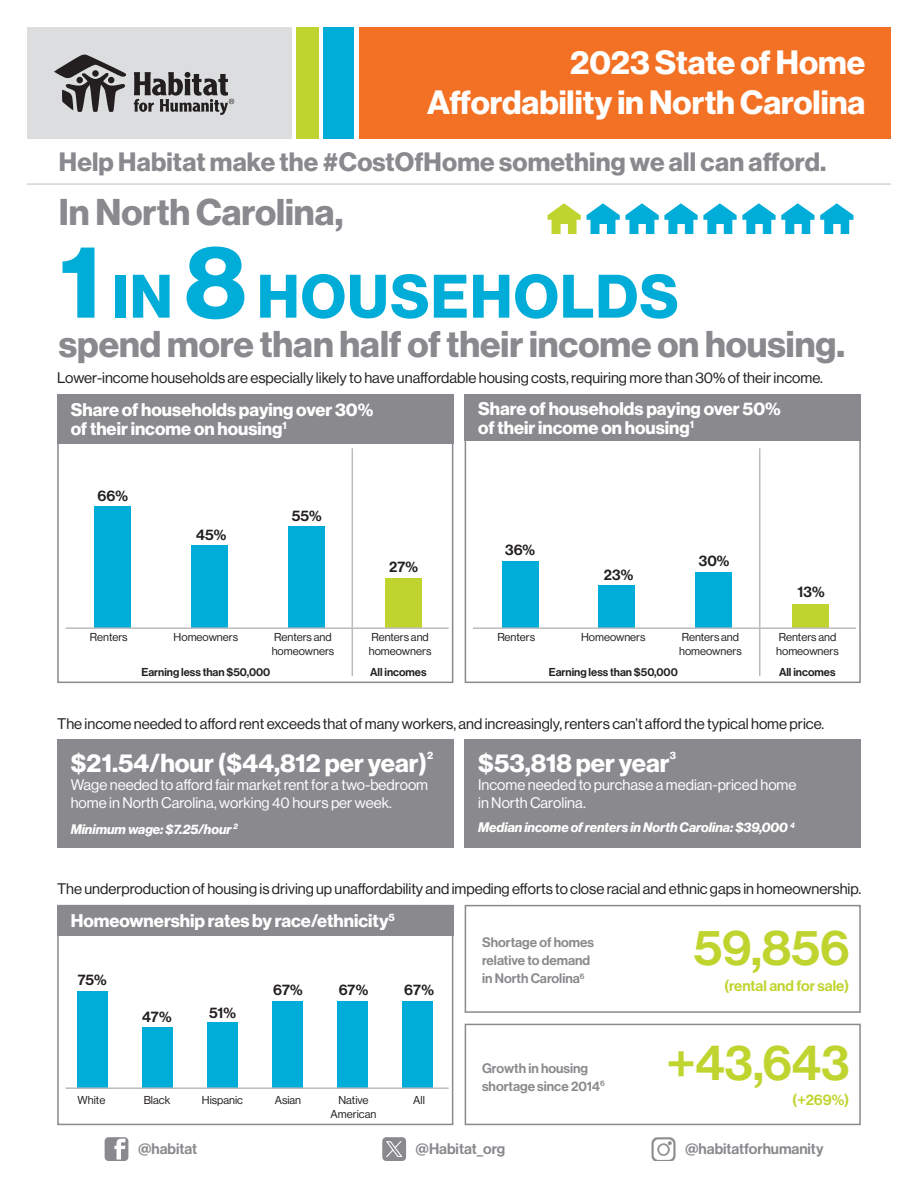
<style>
.page{position:relative;width:918px;height:1188px;background:#fff}
.page>*{position:absolute;margin:0;border:0;box-sizing:border-box;transform-origin:0 0}
.t1{font:245.25px "Chartwell Bars Vertical";color:#00acd8;scale:1.96 1}
.t2{font:174.15px "Chartwell Bars Vertical";color:#00acd8;scale:2.29 1}
.t3{font:60px "N Haas Grotesk DS Pro 75 Bd";letter-spacing:.025em;color:#00acd8}
.Box_1_Copy{font:49.5px "N Haas Grotesk DS Pro 65 Md";color:#c0d42f}
.State_text_in_gray{font:36.45px "N Haas Grotesk DS Pro 75 Bd";color:#8a8a8e}
.Top_Header_in_White{font:33px/39.6px "N Haas Grotesk DS Pro 75 Bd";color:#fff;text-align:right}
.t4{font:25.95px "N Haas Grotesk DS Pro 75 Bd";letter-spacing:.005em;color:#8a8a8e}
.Box_1_Header{font:25.5px "N Haas Grotesk DS Pro 75 Bd";color:#fff}
.Paragraph_Style_2{font:18px/18.6px "N Haas Grotesk DS Pro 75 Bd";color:#fff}
.Body_Copy{font:15px "N Haas Grotesk DS Pro 55 Rg";color:#231f20}
.Box_1_Copy-2{font:15px/18px "N Haas Grotesk DS Pro 55 Rg";color:#fff}
.t5{font:15px "N Haas Grotesk DS Pro 65 Md";color:#231f20}
.t6{font:15px "N Haas Grotesk DS Pro 65 Md";color:#8a8a8e}
.Box_1_Copy-3{font:15px "N Haas Grotesk DS Pro 65 Md";color:#c0d42f}
.Box_1_Copy-4{font:13.5px/18px "N Haas Grotesk DS Pro 65 Md";color:#8a8a8e}
.Box_1_Italic{font:13.5px "N Haas Grotesk DS Pro 76 Bd It";color:#fff}
.t7{font:11.25px/13.5px "N Haas Grotesk DS Pro 55 Rg";color:#231f20}
.t8{font:11.25px "N Haas Grotesk DS Pro 65 Md";color:#231f20}
.Box_1_Header-2{font:10.5px "N Haas Grotesk DS Pro 75 Bd";color:#fff}
.s1{font-size:97.5px}
.s2{color:#c0d42f}
</style>
<div class="page">
<div style="left:359px;top:27px;width:532px;height:112px;background:#f37124"></div>
<div style="left:324px;top:27px;width:30px;height:112px;background:#00acd8"></div>
<div style="left:296px;top:27px;width:23px;height:112px;background:#c0d42f"></div>
<div style="left:27px;top:27px;width:264px;height:112px;background:#dbddde"></div>
<svg style="left:54px;top:55px;width:73px;height:57px"></svg>
<svg style="left:134px;top:72px;width:100px;height:43px"></svg>
<svg style="left:105px;top:1137px;width:23px;height:24px"></svg>
<div style="left:382px;top:1137px;width:24px;height:24px;background:#8a8a8e;border-radius:4px"></div>
<svg style="left:386px;top:1141px;width:17px;height:16px"></svg>
<img style="left:652px;top:1137px;width:24px;height:24px">
<hr style="left:27px;top:183px;width:864px;height:2px;background:#d5d3d3">
<hr style="left:759px;top:448px;width:1px;height:228px;background:#bdbcbd">
<div style="left:465px;top:410px;width:396px;height:273px;border:2px solid #8a8a8e"></div>
<div style="left:465px;top:394px;width:396px;height:47px;background:#8a8a8e"></div>
<hr style="left:473px;top:627px;width:383px;height:2px;background:#bdbcbd">
<hr style="left:352px;top:448px;width:1px;height:228px;background:#bdbcbd">
<div style="left:57px;top:410px;width:396px;height:273px;border:2px solid #8a8a8e"></div>
<div style="left:57px;top:394px;width:396px;height:49px;background:#8a8a8e"></div>
<hr style="left:66px;top:627px;width:383px;height:2px;background:#bdbcbd">
<svg style="left:57px;top:904px;width:397px;height:222px"></svg>
<div style="left:465px;top:1024px;width:396px;height:101px;border:2px solid #8a8a8e"></div>
<div style="left:465px;top:905px;width:396px;height:108px;border:2px solid #8a8a8e"></div>
<hr style="left:66px;top:1087px;width:383px;height:2px;background:#bdbcbd">
<div style="left:57px;top:905px;width:396px;height:31px;background:#8a8a8e"></div>
<div style="left:57px;top:739px;width:396px;height:108px;background:#8a8a8e"></div>
<div style="left:465px;top:739px;width:396px;height:108px;background:#8a8a8e"></div>
<svg style="left:548px;top:203px;width:33px;height:31px"></svg>
<svg style="left:587px;top:203px;width:267px;height:31px"></svg>
<p class="Top_Header_in_White" style="left:427px;top:44px;width:440px">2023 State of Home<br>Affordability in North Carolina</p>
<h3 class="t4" style="left:59px;top:147px;width:769px">Help Habitat make the #CostOfHome something we all can afford.</h3>
<p class="State_text_in_gray" style="left:59px;top:191px;width:286px">In North Carolina,</p>
<p class="t3" style="left:60px;top:262px;width:620px"><span class="s1">1</span> IN <span class="s1">8</span> HOUSEHOLDS</p>
<p class="State_text_in_gray" style="left:59px;top:323px;width:788px">spend more than half of their income on housing.</p>
<p class="Body_Copy" style="left:57px;top:370px;width:767px">Lower-income households are especially likely to have unaffordable housing costs, requiring more than 30% of their income.</p>
<p class="Paragraph_Style_2" style="left:71px;top:401px;width:304px">Share of households paying over 30% of their income on housing<sup>1</sup></p>
<p class="t5" style="left:98px;top:487px;width:32px">66%</p>
<p class="Paragraph_Style_2" style="left:478px;top:400px;width:304px">Share of households paying over 50% of their income on housing<sup>1</sup></p>
<p class="t1" style="left:69px;top:393px;width:402px">66+45+55+<span class="s2">27</span>36+23+30+<span class="s2">13</span></p>
<p class="t5" style="left:292px;top:507px;width:31px">55%</p>
<p class="t5" style="left:196px;top:526px;width:32px">45%</p>
<p class="t5" style="left:505px;top:541px;width:31px">36%</p>
<p class="t5" style="left:699px;top:552px;width:32px">30%</p>
<p class="t5" style="left:389px;top:558px;width:31px">27%</p>
<p class="t5" style="left:604px;top:566px;width:31px">23%</p>
<p class="t5" style="left:798px;top:583px;width:29px">13%</p>
<p class="t7" style="left:90px;top:631px;width:39px">Renters</p>
<p class="t7" style="left:174px;top:631px;width:66px">Homeowners</p>
<p class="t7" style="left:272px;top:631px;width:64px">Renters and homeowners</p>
<p class="t7" style="left:369px;top:631px;width:64px">Renters and homeowners</p>
<p class="t8" style="left:141px;top:665px;width:131px">Earning less than $50,000</p>
<p class="t8" style="left:370px;top:665px;width:58px">All incomes</p>
<p class="t7" style="left:497px;top:631px;width:39px">Renters</p>
<p class="t7" style="left:581px;top:631px;width:66px">Homeowners</p>
<p class="t7" style="left:679px;top:631px;width:64px">Renters and homeowners</p>
<p class="t7" style="left:776px;top:631px;width:64px">Renters and homeowners</p>
<p class="t8" style="left:549px;top:665px;width:131px">Earning less than $50,000</p>
<p class="t8" style="left:779px;top:665px;width:58px">All incomes</p>
<p class="Body_Copy" style="left:57px;top:716px;width:769px">The income needed to afford rent exceeds that of many workers, and increasingly, renters can’t afford the typical home price.</p>
<p class="Box_1_Header" style="left:71px;top:748px;width:358px">$21.54/hour ($44,812 per year)</p>
<p class="Box_1_Header-2" style="left:427px;top:749px;width:8px">2</p>
<p class="Box_1_Copy-2" style="left:71px;top:776px;width:359px">Wage needed to afford fair market rent for a two-bedroom home in North Carolina, working 40 hours per week.</p>
<p class="Box_1_Italic" style="left:71px;top:821px;width:169px">Minimum wage: $7.25/hour <sup>2</sup></p>
<p class="Box_1_Header" style="left:478px;top:748px;width:193px">$53,818 per year</p>
<p class="Box_1_Header-2" style="left:670px;top:749px;width:8px">3</p>
<p class="Box_1_Copy-2" style="left:478px;top:776px;width:320px">Income needed to purchase a median-priced home in North Carolina.</p>
<p class="Box_1_Italic" style="left:478px;top:820px;width:318px">Median income of renters in North Carolina: $39,000 <sup>4</sup></p>
<p class="Body_Copy" style="left:57px;top:880px;width:805px">The underproduction of housing is driving up unaffordability and impeding efforts to close racial and ethnic gaps in homeownership.</p>
<p class="Paragraph_Style_2" style="left:71px;top:912px;width:326px">Homeownership rates by race/ethnicity<sup>5</sup></p>
<p class="t5" style="left:78px;top:971px;width:30px">75%</p>
<p class="t5" style="left:273px;top:981px;width:31px">67%</p>
<p class="t5" style="left:339px;top:981px;width:31px">67%</p>
<p class="t5" style="left:404px;top:981px;width:31px">67%</p>
<p class="t2" style="left:56px;top:922px;width:175px">75+47+51+67+67+67</p>
<p class="t5" style="left:142px;top:1008px;width:31px">47%</p>
<p class="t5" style="left:209px;top:1005px;width:28px">51%</p>
<p class="t7" style="left:78px;top:1094px;width:29px">White</p>
<p class="t7" style="left:144px;top:1094px;width:28px">Black</p>
<p class="t7" style="left:202px;top:1094px;width:43px">Hispanic</p>
<p class="t7" style="left:275px;top:1094px;width:28px">Asian</p>
<p class="t7" style="left:331px;top:1094px;width:47px;text-align:center">Native<br>American</p>
<p class="t7" style="left:413px;top:1094px;width:13px">All</p>
<p class="Box_1_Copy-4" style="left:482px;top:934px;width:114px">Shortage of homes relative to demand in North Carolina<sup>6</sup></p>
<p class="Box_1_Copy-4" style="left:482px;top:1059px;width:124px">Growth in housing shortage since 2014<sup>6</sup></p>
<p class="Box_1_Copy" style="left:694px;top:919px;width:157px">59,856</p>
<p class="Box_1_Copy-3" style="left:724px;top:977px;width:127px">(rental and for sale)</p>
<p class="Box_1_Copy" style="left:667px;top:1034px;width:184px">+43,643</p>
<p class="Box_1_Copy-3" style="left:792px;top:1091px;width:59px">(+269%)</p>
<p class="t6" style="left:138px;top:1140px;width:61px">@habitat</p>
<p class="t6" style="left:416px;top:1140px;width:91px">@Habitat_org</p>
<p class="t6" style="left:685px;top:1140px;width:140px">@habitatforhumanity</p>
</div>
